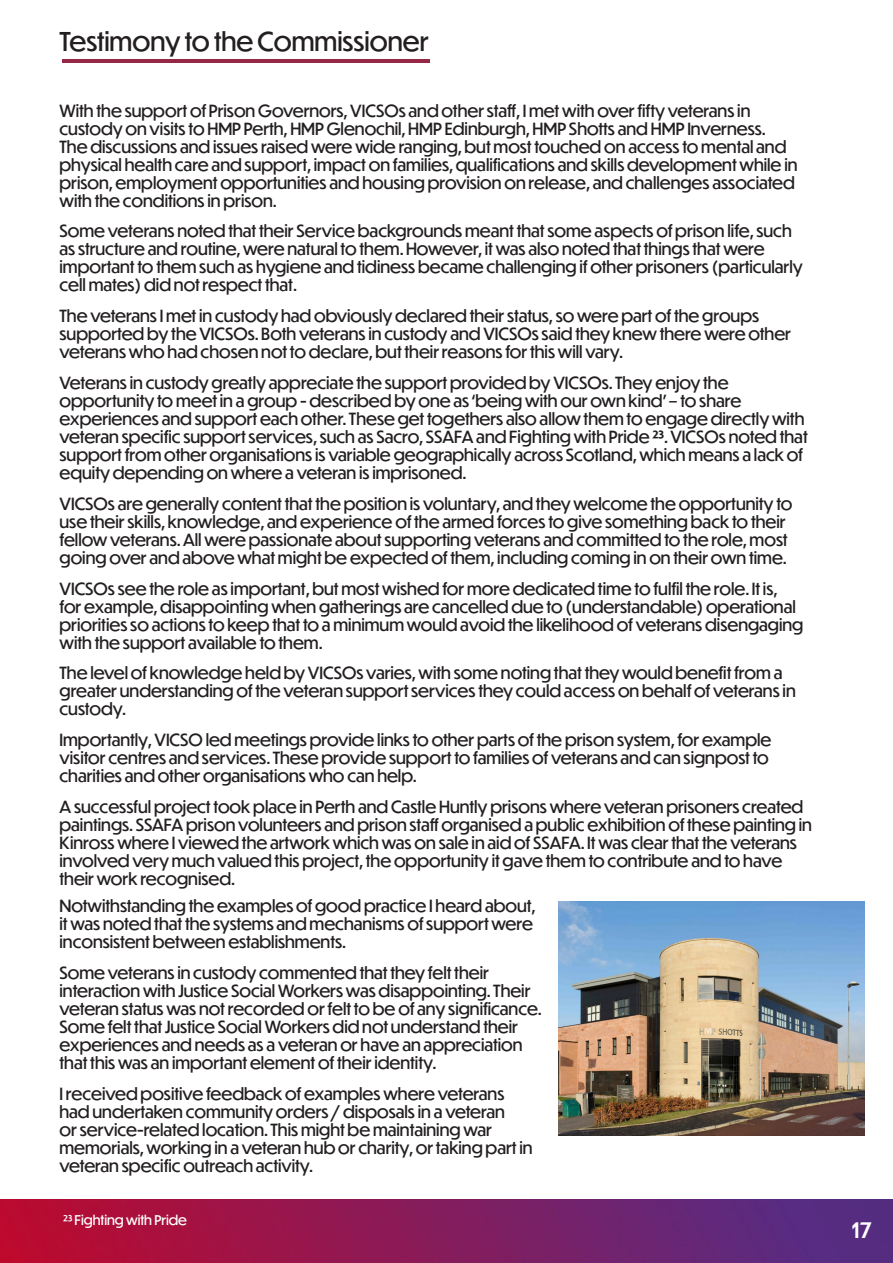
<style>
.page{position:relative;width:893px;height:1263px;background:#fff}
.page>*{position:absolute;margin:0;border:0;box-sizing:border-box;transform-origin:0 0}
._17_Small_title_black_Roboto{font:25.5px "Dunbar Tall";color:#231f20}
.t1{font:500 21px "Dunbar Tall";color:#fff}
._8_Content_black_Roboto{font:16.5px/18px "Dunbar Tall";color:#231f20}
.t2{font:13.2px "Dunbar Tall";color:#fff}
.s1{font-weight:500}
</style>
<div class="page">
<img style="left:0;top:1199px;width:893px;height:64px">
<img style="left:558px;top:901px;width:306px;height:235px">
<hr style="left:62px;top:59px;width:367px;height:4px;background:#952847">
<p class="_17_Small_title_black_Roboto" style="left:60px;top:23px;width:371px">Testimony to the Commissioner</p>
<p class="_8_Content_black_Roboto" style="left:60px;top:101px;width:739px">With the support of Prison Governors, VICSOs and other staff, I met with over fifty veterans in custody on visits to HMP Perth, HMP Glenochil, HMP Edinburgh, HMP Shotts and HMP Inverness.<br>The discussions and issues raised were wide ranging, but most touched on access to mental and physical health care and support, impact on families, qualifications and skills development while in prison, employment opportunities and housing provision on release, and challenges associated with the conditions in prison.</p>
<p class="_8_Content_black_Roboto" style="left:60px;top:222px;width:745px">Some veterans noted that their Service backgrounds meant that some aspects of prison life, such as structure and routine, were natural to them. However, it was also noted that things that were important to them such as hygiene and tidiness became challenging if other prisoners (particularly cell mates) did not respect that.</p>
<p class="_8_Content_black_Roboto" style="left:60px;top:306px;width:733px">The veterans I met in custody had obviously declared their status, so were part of the groups supported by the VICSOs. Both veterans in custody and VICSOs said they knew there were other veterans who had chosen not to declare, but their reasons for this will vary.</p>
<p class="_8_Content_black_Roboto" style="left:60px;top:373px;width:750px">Veterans in custody greatly appreciate the support provided by VICSOs. They enjoy the opportunity to meet in a group - described by one as ‘being with our own kind’ – to share experiences and support each other. These get togethers also allow them to engage directly with veteran specific support services, such as Sacro, SSAFA and Fighting with Pride <span class="s1">23</span>. VICSOs noted that support from other organisations is variable geographically across Scotland, which means a lack of equity depending on where a veteran is imprisoned.</p>
<p class="_8_Content_black_Roboto" style="left:60px;top:494px;width:734px">VICSOs are generally content that the position is voluntary, and they welcome the opportunity to use their skills, knowledge, and experience of the armed forces to give something back to their fellow veterans. All were passionate about supporting veterans and committed to the role, most going over and above what might be expected of them, including coming in on their own time.</p>
<p class="_8_Content_black_Roboto" style="left:60px;top:579px;width:745px">VICSOs see the role as important, but most wished for more dedicated time to fulfil the role. It is, for example, disappointing when gatherings are cancelled due to (understandable) operational priorities so actions to keep that to a minimum would avoid the likelihood of veterans disengaging with the support available to them.</p>
<p class="_8_Content_black_Roboto" style="left:60px;top:663px;width:738px">The level of knowledge held by VICSOs varies, with some noting that they would benefit from a greater understanding of the veteran support services they could access on behalf of veterans in custody.</p>
<p class="_8_Content_black_Roboto" style="left:60px;top:730px;width:713px">Importantly, VICSO led meetings provide links to other parts of the prison system, for example visitor centres and services. These provide support to families of veterans and can signpost to charities and other organisations who can help.</p>
<p class="_8_Content_black_Roboto" style="left:60px;top:797px;width:754px">A successful project took place in Perth and Castle Huntly prisons where veteran prisoners created paintings. SSAFA prison volunteers and prison staff organised a public exhibition of these painting in Kinross where I viewed the artwork which was on sale in aid of SSAFA. It was clear that the veterans involved very much valued this project, the opportunity it gave them to contribute and to have their work recognised.</p>
<p class="_8_Content_black_Roboto" style="left:60px;top:896px;width:478px">Notwithstanding the examples of good practice I heard about, it was noted that the systems and mechanisms of support were inconsistent between establishments.</p>
<p class="_8_Content_black_Roboto" style="left:60px;top:963px;width:484px">Some veterans in custody commented that they felt their interaction with Justice Social Workers was disappointing. Their veteran status was not recorded or felt to be of any significance.<br>Some felt that Justice Social Workers did not understand their experiences and needs as a veteran or have an appreciation that this was an important element of their identity.</p>
<p class="_8_Content_black_Roboto" style="left:60px;top:1084px;width:475px">I received positive feedback of examples where veterans had undertaken community orders / disposals in a veteran<br>or service-related location. This might be maintaining war memorials, working in a veteran hub or charity, or taking part in veteran specific outreach activity.</p>
<p class="t2" style="left:63px;top:1210px;width:125px">23 Fighting with Pride</p>
<p class="t1" style="left:852px;top:1215px;width:17px">17</p>
</div>
